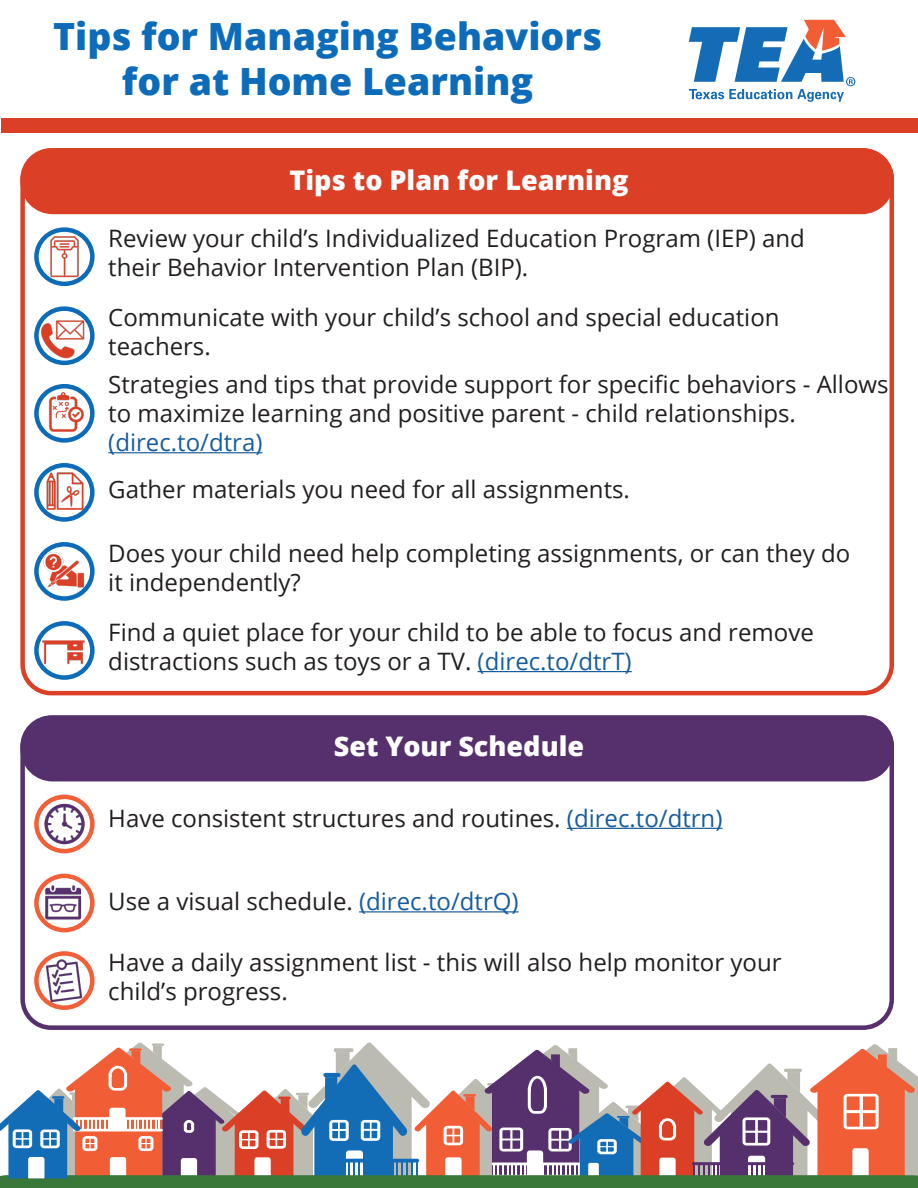
<style>
.page{position:relative;width:918px;height:1188px;background:#fff}
.page>*{position:absolute;margin:0;border:0;box-sizing:border-box;transform-origin:0 0}
.t1{font:800 37.5px "Open Sans";color:#0d6cb9}
.t2{font:800 27px "Open Sans";color:#fff}
.t3{font:24px/28.8px "Open Sans";color:#231f20}
.t4{font:24px "Open Sans";color:#175d9e}
.s1{color:#241f21}
.s2{color:#175d9e}
</style>
<div class="page">
<svg style="left:689px;top:20px;width:166px;height:82px"></svg>
<div style="left:1px;top:118px;width:917px;height:14px;background:#db3f26"></div>
<svg style="left:0;top:1042px;width:918px;height:146px"></svg>
<div style="left:24px;top:152px;width:866px;height:58px;background:#db3f26;border-radius:28px"></div>
<div style="left:20px;top:148px;width:874px;height:66px;border:8px solid #db3f26;border-radius:28px"></div>
<div style="left:24px;top:719px;width:866px;height:59px;background:#56306c;border-radius:28px"></div>
<div style="left:20px;top:715px;width:874px;height:66px;border:8px solid #56306c;border-radius:28px"></div>
<div style="left:20px;top:148px;width:874px;height:547px;border:4px solid #db3f26;border-radius:28px"></div>
<div style="left:20px;top:715px;width:874px;height:315px;border:4px solid #56306c;border-radius:28px"></div>
<hr style="left:478px;top:671px;width:154px;height:1px;background:#175d9e">
<hr style="left:108px;top:452px;width:154px;height:1px;background:#175d9e">
<hr style="left:567px;top:828px;width:155px;height:1px;background:#175d9e">
<hr style="left:359px;top:911px;width:160px;height:1px;background:#175d9e">
<div style="left:34px;top:227px;width:61px;height:59px;border:4px solid #0d6cb9;border-radius:50%"></div>
<div style="left:34px;top:542px;width:61px;height:59px;border:4px solid #0d6cb9;border-radius:50%"></div>
<div style="left:34px;top:306px;width:61px;height:59px;border:4px solid #0d6cb9;border-radius:50%"></div>
<div style="left:34px;top:621px;width:61px;height:59px;border:4px solid #0d6cb9;border-radius:50%"></div>
<div style="left:34px;top:384px;width:61px;height:59px;border:4px solid #0d6cb9;border-radius:50%"></div>
<div style="left:34px;top:795px;width:61px;height:58px;border:4px solid #f16038;border-radius:50%"></div>
<div style="left:34px;top:463px;width:61px;height:59px;border:4px solid #0d6cb9;border-radius:50%"></div>
<div style="left:34px;top:874px;width:61px;height:58px;border:4px solid #f16038;border-radius:50%"></div>
<div style="left:34px;top:951px;width:61px;height:59px;border:4px solid #f16038;border-radius:50%"></div>
<img style="left:45px;top:235px;width:40px;height:43px">
<img style="left:40px;top:313px;width:46px;height:51px">
<img style="left:47px;top:392px;width:38px;height:42px">
<img style="left:43px;top:469px;width:43px;height:47px">
<img style="left:42px;top:548px;width:47px;height:51px">
<img style="left:37px;top:626px;width:51px;height:54px">
<img style="left:42px;top:800px;width:46px;height:51px">
<img style="left:42px;top:883px;width:43px;height:45px">
<img style="left:39px;top:956px;width:47px;height:52px">
<p class="t1" style="left:53px;top:8px;width:551px">Tips for Managing Behaviors</p>
<p class="t1" style="left:122px;top:53px;width:413px">for at Home Learning</p>
<p class="t2" style="left:289px;top:160px;width:341px">Tips to Plan for Learning</p>
<p class="t3" style="left:108px;top:224px;width:698px">Review your child’s Individualized Education Program (IEP) and their Behavior Intervention Plan (BIP).</p>
<p class="t3" style="left:108px;top:303px;width:673px">Communicate with your child’s school and special education teachers.</p>
<p class="t3" style="left:108px;top:370px;width:782px">Strategies and tips that provide support for specific behaviors - Allows to maximize learning and positive parent - child relationships.</p>
<p class="t4" style="left:108px;top:426px;width:156px">(direc.to/dtra)</p>
<p class="t3" style="left:108px;top:474px;width:523px">Gather materials you need for all assignments.</p>
<p class="t3" style="left:108px;top:538px;width:744px">Does your child need help completing assignments, or can they do it independently?</p>
<p class="t3" style="left:108px;top:617px;width:707px">Find a quiet place for your child to be able to <span class="s1">focus</span> and remove distractions such as toys or a TV. <span class="s2">(direc.to/dtrT)</span></p>
<p class="t2" style="left:334px;top:725px;width:252px">Set Your Schedule</p>
<p class="t3" style="left:108px;top:803px;width:616px">Have consistent structures and routines. <span class="s2">(direc.to/dtrn)</span></p>
<p class="t3" style="left:108px;top:886px;width:412px">Use a visual schedule. <span class="s2">(direc.to/dtrQ)</span></p>
<p class="t3" style="left:108px;top:947px;width:675px">Have a daily assignment list - this will also help monitor your child’s progress.</p>
</div>
